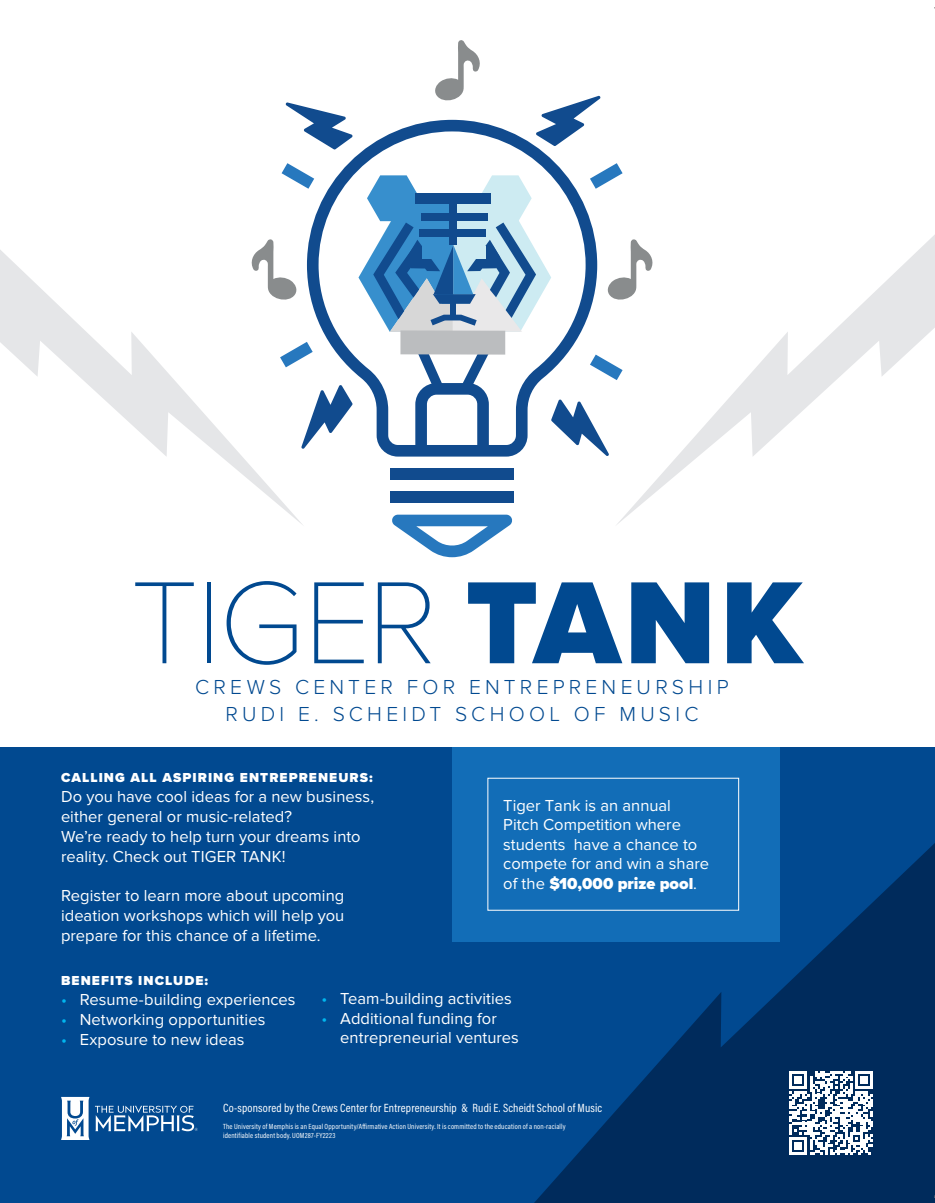
<style>
.page{position:relative;width:935px;height:1203px;background:#fff}
.page>*{position:absolute;margin:0;border:0;box-sizing:border-box;transform-origin:0 0}
.t1{font:100 121.2px "Proxima Nova T";letter-spacing:-.02em;color:#014990}
.t2{font:300 21px "Proxima Nova";letter-spacing:.2em;color:#014990}
.t3{font:16.5px/19.8px "Proxima Nova";color:#fff}
.t4{font:900 13.5px "Proxima Nova";letter-spacing:.08em;color:#fff}
.t5{font:12px "Acumin Variable Concept";letter-spacing:.01em;color:#fff}
.t6{font:7.5px/9px "Acumin Variable Concept";letter-spacing:.02em;color:#fff}
.s1{font-family:"Proxima Nova";font-weight:900}
.s2{color:#00b6ef}
.s3{font-weight:900}
</style>
<div class="page">
<div style="left:0;top:747px;width:934px;height:455px;background:#014990"></div>
<div style="left:452px;top:747px;width:327px;height:194px;background:#126db7"></div>
<svg style="left:527px;top:838px;width:407px;height:364px"></svg>
<svg style="left:789px;top:1070px;width:84px;height:84px;background:#9dadc0"></svg>
<svg style="left:61px;top:1096px;width:28px;height:42px"></svg>
<svg style="left:95px;top:1105px;width:103px;height:26px"></svg>
<svg style="left:0;top:250px;width:303px;height:275px"></svg>
<svg style="left:617px;top:236px;width:317px;height:288px"></svg>
<svg style="left:307px;top:120px;width:248px;height:285px"></svg>
<div style="left:390px;top:468px;width:124px;height:12px;background:#114b8e"></div>
<div style="left:390px;top:491px;width:124px;height:12px;background:#114b8e"></div>
<svg style="left:392px;top:514px;width:120px;height:43px"></svg>
<svg style="left:281px;top:163px;width:33px;height:26px"></svg>
<svg style="left:280px;top:342px;width:33px;height:25px"></svg>
<svg style="left:435px;top:40px;width:45px;height:61px"></svg>
<svg style="left:252px;top:239px;width:46px;height:65px"></svg>
<svg style="left:535px;top:95px;width:66px;height:51px"></svg>
<svg style="left:285px;top:102px;width:68px;height:47px"></svg>
<svg style="left:301px;top:385px;width:51px;height:64px"></svg>
<svg style="left:358px;top:163px;width:294px;height:293px"></svg>
<p class="t1" style="left:131px;top:532px;width:672px">TIGER <span class="s1">TANK</span></p>
<p class="t2" style="left:195px;top:674px;width:535px">CREWS CENTER FOR ENTREPRENEURSHIP</p>
<p class="t2" style="left:225px;top:701px;width:474px">RUDI E. SCHEIDT SCHOOL OF MUSIC</p>
<p class="t4" style="left:61px;top:767px;width:313px">CALLING ALL ASPIRING ENTREPRENEURS:</p>
<p class="t3" style="left:61px;top:786px;width:314px">Do you have cool ideas for a new business, either general or music-related?</p>
<p class="t3" style="left:61px;top:826px;width:301px">We’re ready to help turn your dreams into reality. Check out TIGER TANK!</p>
<p class="t3" style="left:61px;top:885px;width:285px;text-align:justify">Register to learn more about upcoming ideation workshops which will help you prepare for this chance of a lifetime.</p>
<p class="t4" style="left:61px;top:970px;width:149px">BENEFITS INCLUDE:</p>
<p class="t3" style="left:61px;top:989px;width:236px"><span class="s2">•</span> Resume-building experiences</p>
<p class="t3" style="left:61px;top:1009px;width:206px"><span class="s2">•</span> Networking opportunities</p>
<p class="t3" style="left:61px;top:1029px;width:185px"><span class="s2">•</span> Exposure to new ideas</p>
<p class="t3" style="left:503px;top:794px;width:207px">Tiger Tank is an annual<br>Pitch Competition where students have a chance to compete for and win a share of the <span class="s3">$10,000 prize pool</span>.</p>
<p class="t3" style="left:321px;top:988px;width:192px"><span class="s2">•</span> Team-building activities</p>
<p class="t3" style="left:340px;top:1008px;width:180px;text-indent:-19px"><span class="s2">•</span> Additional funding for entrepreneurial ventures</p>
<p class="t5" style="left:223px;top:1099px;width:380px">Co-sponsored by the Crews Center for Entrepreneurship &amp; Rudi E. Scheidt School of Music</p>
<p class="t6" style="left:223px;top:1120px;width:344px">The University of Memphis is an Equal Opportunity/Affirmative Action University. It is committed to the education of a non-racially identifiable student body. UOM287-FY2223</p>
</div>
